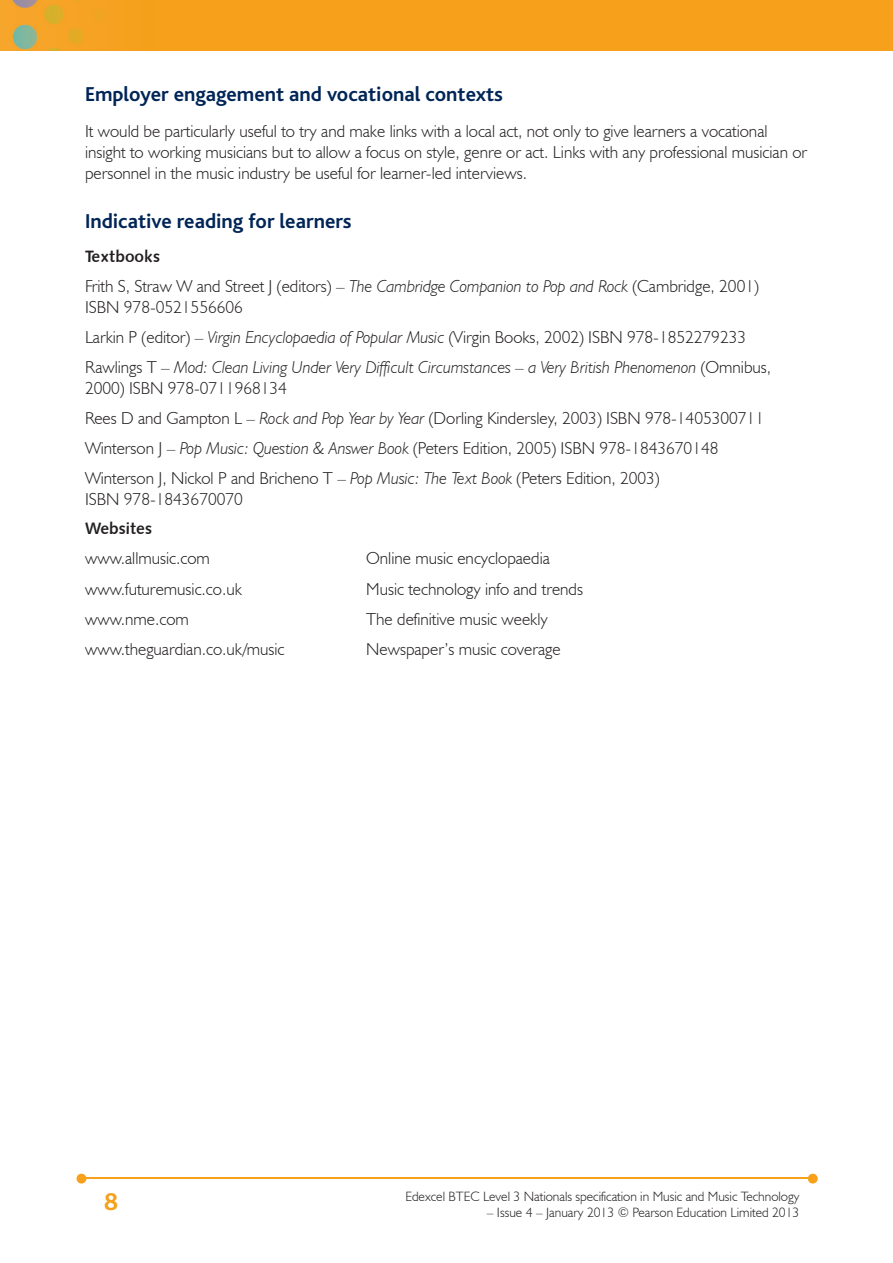
<style>
.page{position:relative;width:893px;height:1263px;background:#fff}
.page>*{position:absolute;margin:0;border:0;box-sizing:border-box;transform-origin:0 0}
.t1{font:700 25.5px "Bliss";color:#f6a01b}
.t2{font:700 21px "Bliss";color:#002556}
.t3{font:300 17.25px/21px "Humanist 521 BT";color:#231f20}
.t4{font:italic 300 17.25px/30px "Humanist 521 BT";color:#231f20}
.t5{font:16.5px "Humanist 531 BT Bold A";color:#231f20}
.t6{font:300 13.5px "Humanist 521 BT";color:#231f20}
.s1{font-style:italic}
.s2{font-style:normal}
</style>
<div class="page">
<img style="left:0;top:0;width:893px;height:51px">
<hr style="left:82px;top:1178px;width:728px;height:1px;background:#f6a01b">
<svg style="left:808px;top:1174px;width:10px;height:9px"></svg>
<svg style="left:77px;top:1174px;width:9px;height:9px"></svg>
<p class="t2" style="left:85px;top:83px;width:419px">Employer engagement and vocational contexts</p>
<p class="t3" style="left:85px;top:121px;width:724px">It would be particularly useful to try and make links with a local act, not only to give learners a vocational insight to working musicians but to allow a focus on style, genre or act. Links with any professional musician or personnel in the music industry be useful for learner-led interviews.</p>
<p class="t2" style="left:85px;top:210px;width:268px">Indicative reading for learners</p>
<p class="t5" style="left:85px;top:246px;width:77px">Textbooks</p>
<p class="t3" style="left:85px;top:275px;width:675px">Frith S, Straw W and Street J (editors) – <span class="s1">The Cambridge Companion to Pop and Rock</span> (Cambridge, 2001)<br>ISBN 978-0521556606</p>
<p class="t4" style="left:85px;top:322px;width:688px"><span class="s2">Larkin P (editor) –</span> Virgin Encyclopaedia of Popular Music <span class="s2">(Virgin Books, 2002) ISBN 978-1852279233<br>Rawlings T –</span> Mod: Clean Living Under Very Difficult Circumstances – a Very British Phenomenon <span class="s2">(Omnibus,</span></p>
<p class="t3" style="left:85px;top:373px;width:680px;line-height:30px">2000) ISBN 978-0711968134<br>Rees D and Gampton L – <span class="s1">Rock and Pop Year by Year</span> (Dorling Kindersley, 2003) ISBN 978-1405300711<br>Winterson J – <span class="s1">Pop Music: Question &amp; Answer Book</span> (Peters Edition, 2005) ISBN 978-1843670148<br>Winterson J, Nickol P and Bricheno T – <span class="s1">Pop Music: The Text Book</span> (Peters Edition, 2003)</p>
<p class="t3" style="left:85px;top:488px;width:159px">ISBN 978-1843670070</p>
<p class="t5" style="left:85px;top:518px;width:69px">Websites</p>
<p class="t3" style="left:85px;top:548px;width:126px">www.allmusic.com</p>
<p class="t3" style="left:366px;top:548px;width:185px">Online music encyclopaedia</p>
<p class="t3" style="left:85px;top:578px;width:158px">www.futuremusic.co.uk</p>
<p class="t3" style="left:366px;top:578px;width:218px">Music technology info and trends</p>
<p class="t3" style="left:85px;top:608px;width:105px">www.nme.com</p>
<p class="t3" style="left:366px;top:608px;width:183px">The definitive music weekly</p>
<p class="t3" style="left:85px;top:638px;width:201px">www.theguardian.co.uk/music</p>
<p class="t3" style="left:366px;top:638px;width:196px">Newspaper’s music coverage</p>
<h1 class="t1" style="left:104px;top:1188px;width:15px">8</h1>
<p class="t6" style="left:405px;top:1188px;width:396px">Edexcel BTEC Level 3 Nationals specification in Music and Music Technology</p>
<p class="t6" style="left:487px;top:1204px;width:314px">– Issue 4 – January 2013 © Pearson Education Limited 2013</p>
</div>
